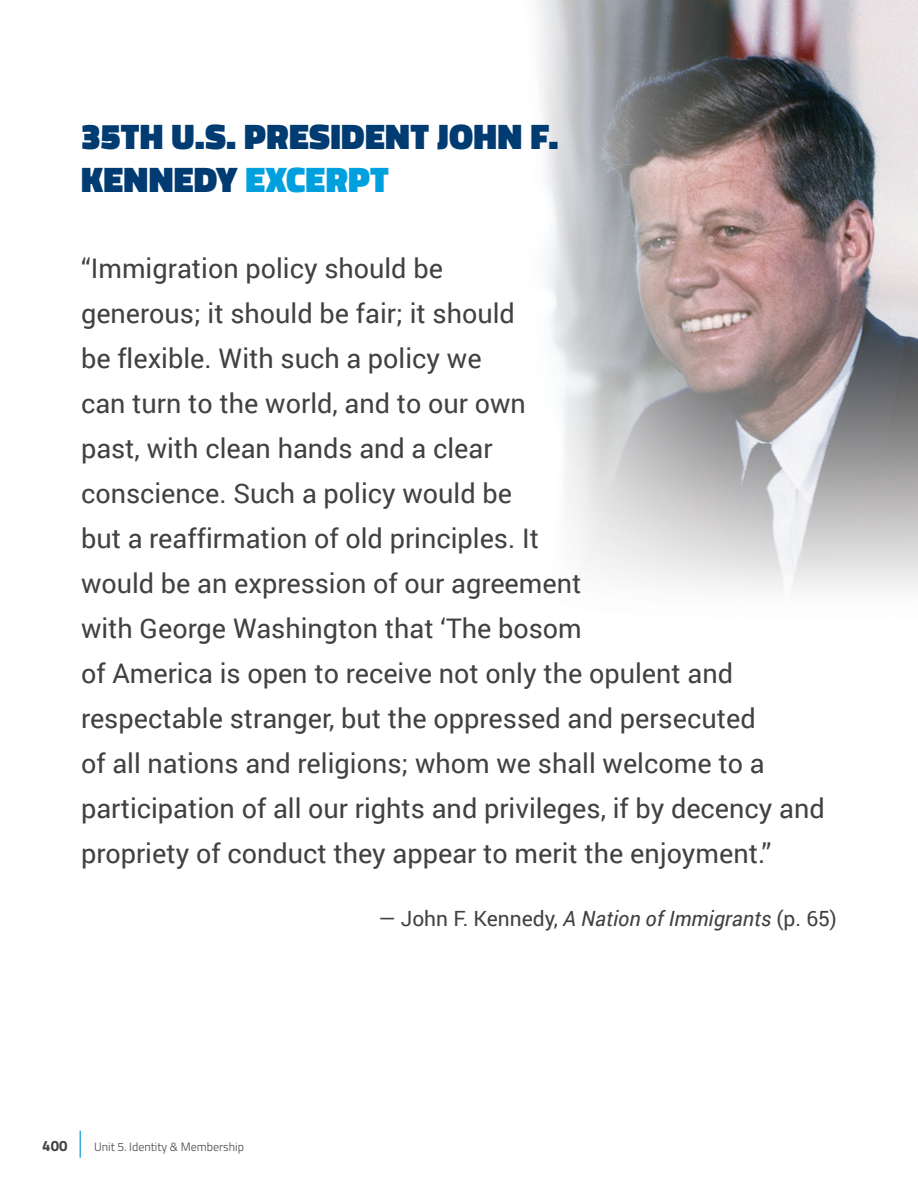
<style>
.page{position:relative;width:918px;height:1188px;background:#fff}
.page>*{position:absolute;margin:0;border:0;box-sizing:border-box;transform-origin:0 0}
.t1{font:900 36px/43.2px "Titillium";letter-spacing:.01em;color:#003b71}
.t2{font:27px/45px "Roboto";color:#414042}
.t3{font:21px "Roboto";color:#414042}
.t4{font:700 15px "Titillium";color:#414042}
.t5{font:300 12px "Titillium";color:#414042}
.s1{color:#00a0df}
.s2{font-style:italic}
</style>
<div class="page">
<svg style="left:80px;top:1131px;width:1px;height:27px"></svg>
<img style="left:537px;top:0;width:381px;height:591px">
<h1 class="t1" style="left:81px;top:114px;width:479px">35TH U.S. PRESIDENT JOHN F.<br>KENNEDY <span class="s1">EXCERPT</span></h1>
<p class="t2" style="left:81px;top:245px;width:745px">“Immigration policy should be<br>generous; it should be fair; it should<br>be flexible. With such a policy we<br>can turn to the world, and to our own<br>past, with clean hands and a clear<br>conscience. Such a policy would be<br>but a reaffirmation of old principles. It<br>would be an expression of our agreement<br>with George Washington that ‘The bosom<br>of America is open to receive not only the opulent and respectable stranger, but the oppressed and persecuted<br>of all nations and religions; whom we shall welcome to a participation of all our rights and privileges, if by decency and propriety of conduct they appear to merit the enjoyment.”</p>
<p class="t4" style="left:42px;top:1135px;width:27px">400</p>
<p class="t5" style="left:94px;top:1138px;width:151px">Unit 5. Identity &amp; Membership</p>
<p class="t3" style="left:378px;top:904px;width:460px">— John F. Kennedy, <span class="s2">A Nation of Immigrants</span> (p. 65)</p>
</div>
